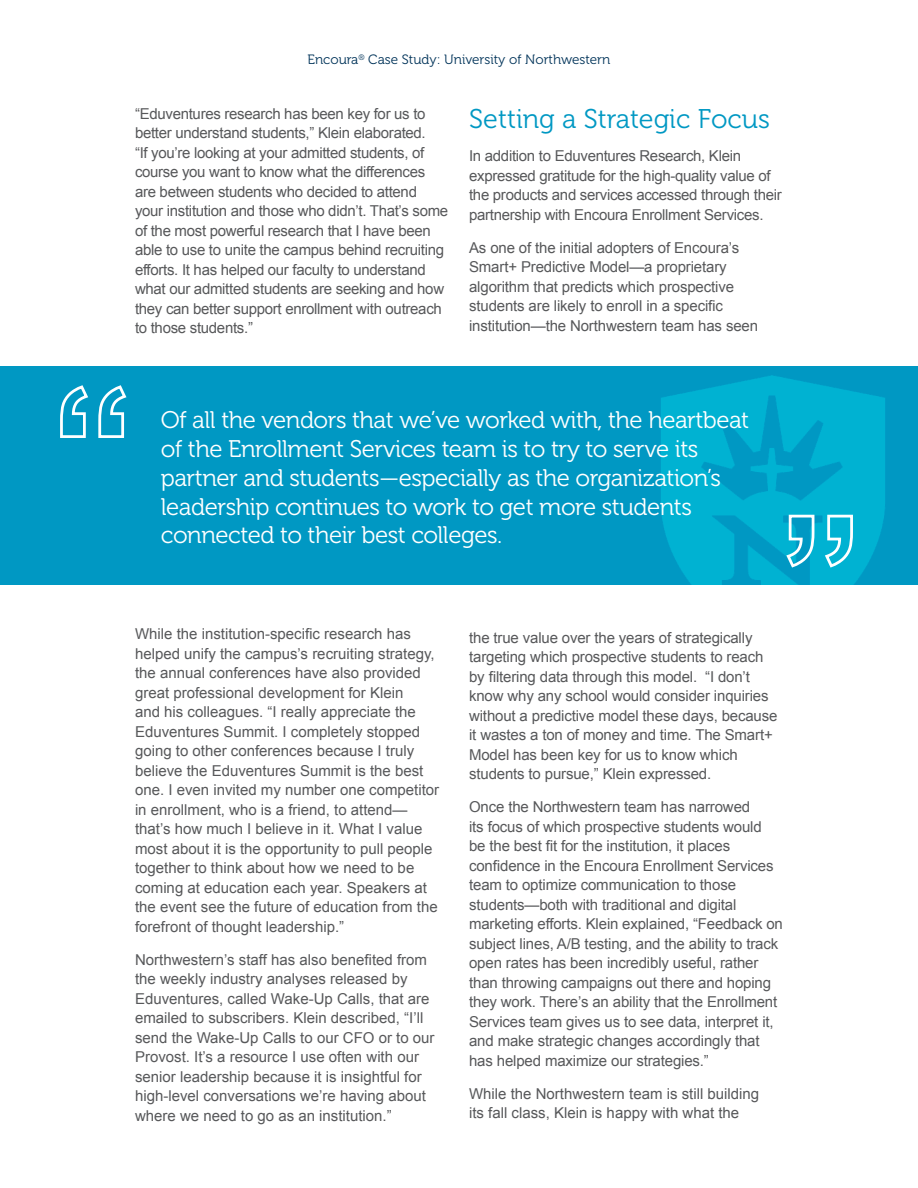
<style>
.page{position:relative;width:918px;height:1188px;background:#fff}
.page>*{position:absolute;margin:0;border:0;box-sizing:border-box;transform-origin:0 0}
.t1{font:27px "Museo 300";color:#0098c3}
.Pull_Quote{font:24px/28.8px "Museo 300";letter-spacing:-.02em;color:#fff}
.Body{font:15px/19.5px "Arial";letter-spacing:-.01em;color:#57585a}
.t2{font:13.5px "Museo 300";color:#003359}
</style>
<div class="page">
<div style="left:0;top:366px;width:918px;height:219px;background:#0098c3"></div>
<img style="left:661px;top:375px;width:224px;height:210px">
<svg style="left:60px;top:385px;width:67px;height:53px"></svg>
<svg style="left:784px;top:513px;width:70px;height:56px"></svg>
<p class="t2" style="left:308px;top:52px;width:304px">Encoura<sup>®</sup> Case Study: University of Northwestern</p>
<p class="Body" style="left:135px;top:104px;width:315px">“Eduventures research has been key for us to better understand students,” Klein elaborated.<br>“If you’re looking at your admitted students, of course you want to know what the differences are between students who decided to attend your institution and those who didn’t. That’s some of the most powerful research that I have been able to use to unite the campus behind recruiting efforts. It has helped our faculty to understand what our admitted students are seeking and how they can better support enrollment with outreach to those students.”</p>
<p class="t1" style="left:469px;top:104px;width:302px">Setting a Strategic Focus</p>
<p class="Body" style="left:469px;top:146px;width:314px">In addition to Eduventures Research, Klein expressed gratitude for the high-quality value of the products and services accessed through their partnership with Encoura Enrollment Services.</p>
<p class="Body" style="left:469px;top:238px;width:290px">As one of the initial adopters of Encoura’s Smart+ Predictive Model—a proprietary algorithm that predicts which prospective students are likely to enroll in a specific institution—the Northwestern team has seen</p>
<p class="Pull_Quote" style="left:161px;top:406px;width:590px">Of all the vendors that we’ve worked with, the heartbeat of the Enrollment Services team is to try to serve its partner and students—especially as the organization’s leadership continues to work to get more students connected to their best colleges.</p>
<p class="Body" style="left:135px;top:625px;width:306px">While the institution-specific research has helped unify the campus’s recruiting strategy, the annual conferences have also provided great professional development for Klein<br>and his colleagues. “I really appreciate the Eduventures Summit. I completely stopped going to other conferences because I truly believe the Eduventures Summit is the best one. I even invited my number one competitor in enrollment, who is a friend, to attend— that’s how much I believe in it. What I value most about it is the opportunity to pull people together to think about how we need to be coming at education each year. Speakers at the event see the future of education from the forefront of thought leadership.”</p>
<p class="Body" style="left:135px;top:950px;width:301px">Northwestern’s staff has also benefited from the weekly industry analyses released by Eduventures, called Wake-Up Calls, that are emailed to subscribers. Klein described, “I’ll send the Wake-Up Calls to our CFO or to our Provost. It’s a resource I use often with our senior leadership because it is insightful for high-level conversations we’re having about where we need to go as an institution.”</p>
<p class="Body" style="left:469px;top:628px;width:310px">the true value over the years of strategically targeting which prospective students to reach by filtering data through this model. “I don’t know why any school would consider inquiries without a predictive model these days, because it wastes a ton of money and time. The Smart+ Model has been key for us to know which students to pursue,” Klein expressed.</p>
<p class="Body" style="left:469px;top:797px;width:315px">Once the Northwestern team has narrowed<br>its focus of which prospective students would<br>be the best fit for the institution, it places confidence in the Encoura Enrollment Services team to optimize communication to those students—both with traditional and digital marketing efforts. Klein explained, “Feedback on subject lines, A/B testing, and the ability to track open rates has been incredibly useful, rather than throwing campaigns out there and hoping they work. There’s an ability that the Enrollment Services team gives us to see data, interpret it, and make strategic changes accordingly that has helped maximize our strategies.”</p>
<p class="Body" style="left:469px;top:1084px;width:292px">While the Northwestern team is still building its fall class, Klein is happy with what the</p>
</div>
